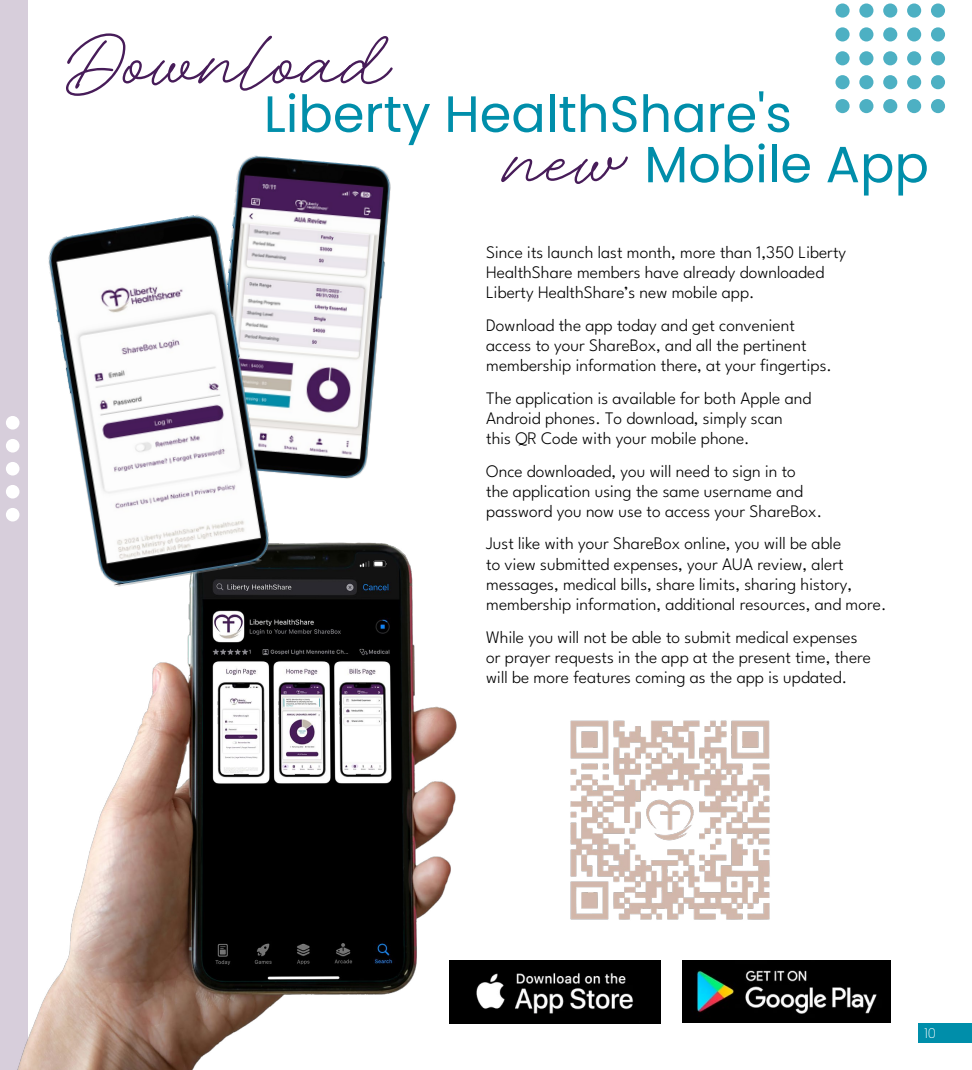
<style>
.page{position:relative;width:972px;height:1070px;background:#fff}
.page>*{position:absolute;margin:0;border:0;box-sizing:border-box;transform-origin:0 0}
.t1{font:116.1px "Adventures Unlimited Script";color:#471c59}
.t2{font:51px/50.2px "Poppins";color:#008eaa}
.t3{font:100 17.55px/20.2px "League Spartan";color:#000}
.t4{font:200 13.65px "Poppins";color:#fff}
</style>
<div class="page">
<div style="left:919px;top:1023px;width:53px;height:19px;background:#008eaa"></div>
<div style="left:0;top:0;width:28px;height:1069px;background:#d7cedb"></div>
<svg style="left:835px;top:3px;width:15px;height:15px"></svg>
<svg style="left:859px;top:3px;width:14px;height:15px"></svg>
<svg style="left:883px;top:3px;width:14px;height:15px"></svg>
<svg style="left:907px;top:3px;width:14px;height:15px"></svg>
<svg style="left:931px;top:3px;width:14px;height:15px"></svg>
<svg style="left:835px;top:27px;width:15px;height:14px"></svg>
<div style="left:859px;top:27px;width:14px;height:14px;background:#4db0c3;border-radius:50%"></div>
<div style="left:883px;top:27px;width:14px;height:14px;background:#4db0c3;border-radius:50%"></div>
<div style="left:907px;top:27px;width:14px;height:14px;background:#4db0c3;border-radius:50%"></div>
<div style="left:931px;top:27px;width:14px;height:14px;background:#4db0c3;border-radius:50%"></div>
<svg style="left:835px;top:51px;width:15px;height:14px"></svg>
<div style="left:859px;top:51px;width:14px;height:14px;background:#4db0c3;border-radius:50%"></div>
<div style="left:883px;top:51px;width:14px;height:14px;background:#4db0c3;border-radius:50%"></div>
<div style="left:907px;top:51px;width:14px;height:14px;background:#4db0c3;border-radius:50%"></div>
<div style="left:931px;top:51px;width:14px;height:14px;background:#4db0c3;border-radius:50%"></div>
<svg style="left:835px;top:75px;width:15px;height:14px"></svg>
<div style="left:859px;top:75px;width:14px;height:14px;background:#4db0c3;border-radius:50%"></div>
<div style="left:883px;top:75px;width:14px;height:14px;background:#4db0c3;border-radius:50%"></div>
<div style="left:907px;top:75px;width:14px;height:14px;background:#4db0c3;border-radius:50%"></div>
<div style="left:931px;top:75px;width:14px;height:14px;background:#4db0c3;border-radius:50%"></div>
<svg style="left:835px;top:99px;width:15px;height:14px"></svg>
<div style="left:859px;top:99px;width:14px;height:14px;background:#4db0c3;border-radius:50%"></div>
<div style="left:883px;top:99px;width:14px;height:14px;background:#4db0c3;border-radius:50%"></div>
<div style="left:907px;top:99px;width:14px;height:14px;background:#4db0c3;border-radius:50%"></div>
<div style="left:931px;top:99px;width:14px;height:14px;background:#4db0c3;border-radius:50%"></div>
<img style="left:570px;top:720px;width:200px;height:200px">
<img style="left:17px;top:542px;width:460px;height:527px">
<img style="left:233px;top:155px;width:158px;height:324px">
<img style="left:44px;top:211px;width:232px;height:378px">
<img style="left:449px;top:960px;width:212px;height:63px">
<img style="left:683px;top:960px;width:207px;height:62px">
<div style="left:6px;top:508px;width:13px;height:13px;background:#fff;border-radius:50%"></div>
<div style="left:6px;top:485px;width:13px;height:13px;background:#fff;border-radius:50%"></div>
<div style="left:6px;top:462px;width:13px;height:13px;background:#fff;border-radius:50%"></div>
<div style="left:6px;top:439px;width:13px;height:13px;background:#fff;border-radius:50%"></div>
<div style="left:6px;top:416px;width:13px;height:13px;background:#fff;border-radius:50%"></div>
<h1 class="t1" style="left:66px;top:13px;width:325px">Download</h1>
<h2 class="t2" style="left:644px;top:89px;width:286px;text-indent:-381px">Liberty HealthShare's<br>Mobile App</h2>
<h1 class="t1" style="left:509px;top:111px;width:121px">new</h1>
<p class="t3" style="left:486px;top:240px;width:362px">Since its launch last month, more than 1,350 Liberty<br>HealthShare members have already downloaded<br>Liberty HealthShare’s new mobile app.</p>
<p class="t3" style="left:486px;top:313px;width:347px">Download the app today and get convenient access to your ShareBox, and all the pertinent membership information there, at your fingertips.</p>
<p class="t3" style="left:486px;top:386px;width:327px">The application is available for both Apple and<br>Android phones. To download, simply scan this QR Code with your mobile phone.</p>
<p class="t3" style="left:486px;top:459px;width:337px">Once downloaded, you will need to sign in to the application using the same username and password you now use to access your ShareBox.</p>
<p class="t3" style="left:486px;top:532px;width:402px">Just like with your ShareBox online, you will be able<br>to view submitted expenses, your AUA review, alert messages, medical bills, share limits, sharing history, membership information, additional resources, and more.</p>
<p class="t3" style="left:486px;top:625px;width:386px">While you will not be able to submit medical expenses or prayer requests in the app at the present time, there will be more features coming as the app is updated.</p>
<p class="t4" style="left:925px;top:1025px;width:13px">10</p>
</div>
